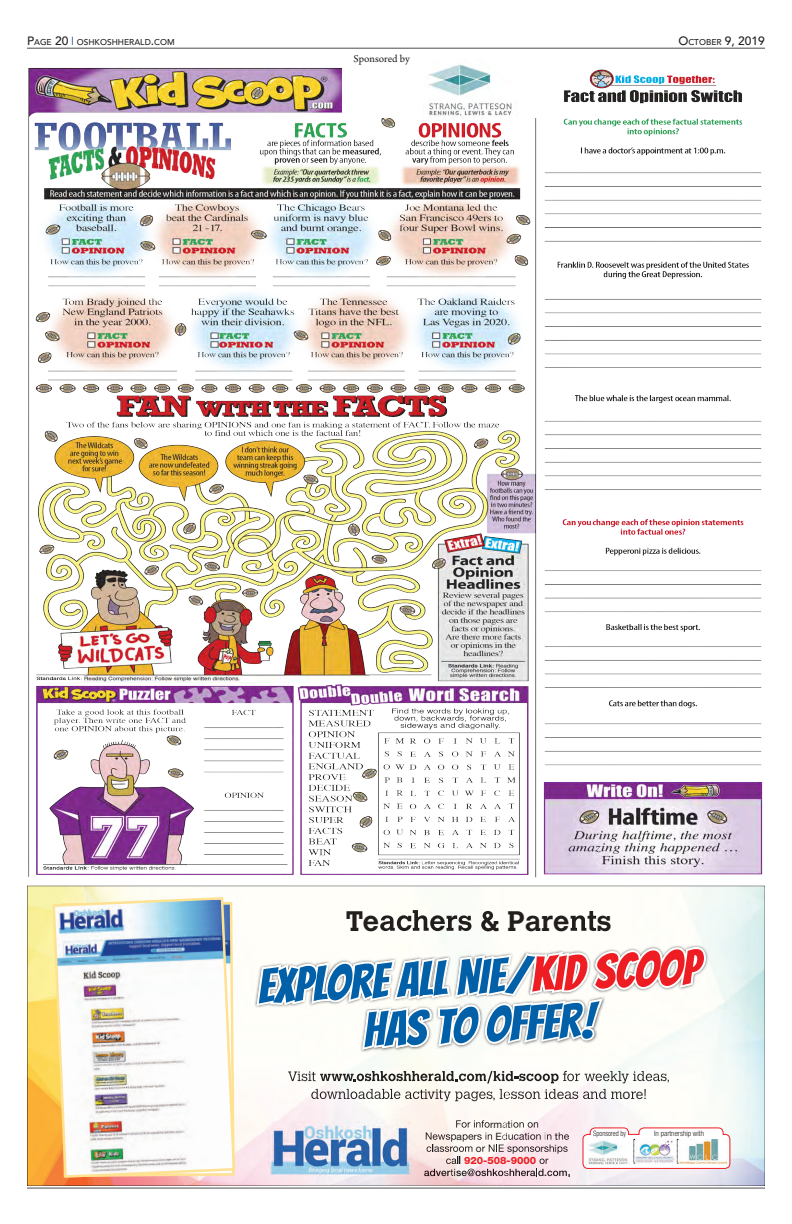
<style>
.page{position:relative;width:792px;height:1224px;background:#fff}
.page>*{position:absolute;margin:0;border:0;box-sizing:border-box;transform-origin:0 0}
.t1{font:48.1px "Bangers";color:#0160a7}
.t2{font:48.1px "Bangers";color:#ee1d23}
.t3{font:700 28px "Calvert MT Std";color:#221e1e}
.t4{font:300 13.6px "Calvert MT Std";color:#221e1f}
.t5{font:300 13.6px "Calvert MT Std";color:#221d1d}
.t6{font:300 13.6px "Calvert MT Std";color:#221e1e}
.t7{font:500 12px "Avenir LT Std";color:#231f20}
.t8{font:11px "Arno Pro";letter-spacing:-.005em;color:#231f20}
.t9{font:800 10.1px "Helvetica Neue LT Std";color:#ee1d23}
.t10{font:10.1px "Helvetica Neue LT Std";color:#221d1d}
.t11{font:10.1px "Helvetica Neue LT Std";color:#22171a}
.t12{font:10.1px "Helvetica Neue LT Std";color:#22181b}
.t13{font:10.1px "Helvetica Neue LT Std";color:#21181a}
.t14{font:500 10.1px "Helvetica Neue LT Std";color:#22171a}
.t15{font:500 8.4px "Avenir LT Std";color:#231f20}
.t16{font:300 condensed 7.6px "Helvetica Neue LT Std";color:#231f20}
.t17{font:300 condensed 7.6px "Helvetica Neue LT Std";color:#231f20;scale:.91 1}
.s1{font-size:12px}
.s2{font-size:8.4px}
.s3{color:#211e1e}
.s4{color:#21181a}
</style>
<div class="page">
<hr style="left:27px;top:1188px;width:738px;height:1px;background:#4b4c4d">
<hr style="left:27px;top:48px;width:738px;height:1px;background:#4b4c4d">
<img style="left:27px;top:886px;width:738px;height:300px">
<img style="left:287px;top:886px;width:108px;height:58px">
<img style="left:380px;top:915px;width:15px;height:16px">
<img style="left:397px;top:915px;width:15px;height:16px">
<img style="left:413px;top:910px;width:16px;height:21px">
<img style="left:430px;top:915px;width:15px;height:16px">
<img style="left:447px;top:915px;width:10px;height:16px">
<img style="left:459px;top:915px;width:13px;height:16px">
<img style="left:481px;top:911px;width:18px;height:20px">
<img style="left:571px;top:915px;width:15px;height:16px">
<img style="left:588px;top:911px;width:8px;height:20px">
<img style="left:51px;top:896px;width:186px;height:283px">
<svg style="left:254px;top:944px;width:476px;height:242px"></svg>
<img style="left:28px;top:68px;width:735px;height:810px">
<div style="left:342px;top:68px;width:198px;height:50px;background:#fff"></div>
<img style="left:424px;top:64px;width:94px;height:57px">
<p class="t15" style="left:27px;top:37px;width:149px"><span class="s1">P</span>AGE <span class="s1">20</span> OSHKOSHHERALD<span class="s1">.</span>COM</p>
<p class="t7" style="left:678px;top:34px;width:88px">O<span class="s2">CTOBER</span> 9, 2019</p>
<p class="t8" style="left:354px;top:52px;width:58px">Sponsored by</p>
<p class="t3" style="left:346px;top:903px;width:35px">Te</p>
<p class="t3" style="left:507px;top:903px;width:106px">Pare s</p>
<p class="t1" style="left:256px;top:949px;width:275px;rotate:-2deg">Explore All NIE/</p>
<p class="t2" style="left:530px;top:938px;width:171px;rotate:-2deg">Kid Scoop</p>
<p class="t1" style="left:362px;top:993px;width:233px;rotate:-2deg">Has To Offer!</p>
<p class="t5" style="left:493px;top:1086px;width:5px">,</p>
<p class="t6" style="left:557px;top:1086px;width:9px">e</p>
<p class="t4" style="left:623px;top:1086px;width:26px"><span class="s3">o</span> e!</p>
<p class="t10" style="left:490px;top:1118px;width:22px">rm t</p>
<p class="t4" style="left:667px;top:1069px;width:5px">,</p>
<p class="t10" style="left:457px;top:1130px;width:22px">a r</p>
<p class="t10" style="left:496px;top:1130px;width:8px">E</p>
<p class="t12" style="left:528px;top:1130px;width:4px">i</p>
<p class="t13" style="left:555px;top:1130px;width:5px">t</p>
<p class="t10" style="left:476px;top:1142px;width:7px">o</p>
<p class="t11" style="left:540px;top:1142px;width:18px">r <span class="s4">i</span></p>
<p class="t9" style="left:464px;top:1154px;width:74px">920-508-9000</p>
<p class="t14" style="left:544px;top:1166px;width:4px">.</p>
<p class="t17" style="left:593px;top:1129px;width:38px">Sponsored by</p>
<p class="t16" style="left:654px;top:1129px;width:51px">In partnership with</p>
</div>
